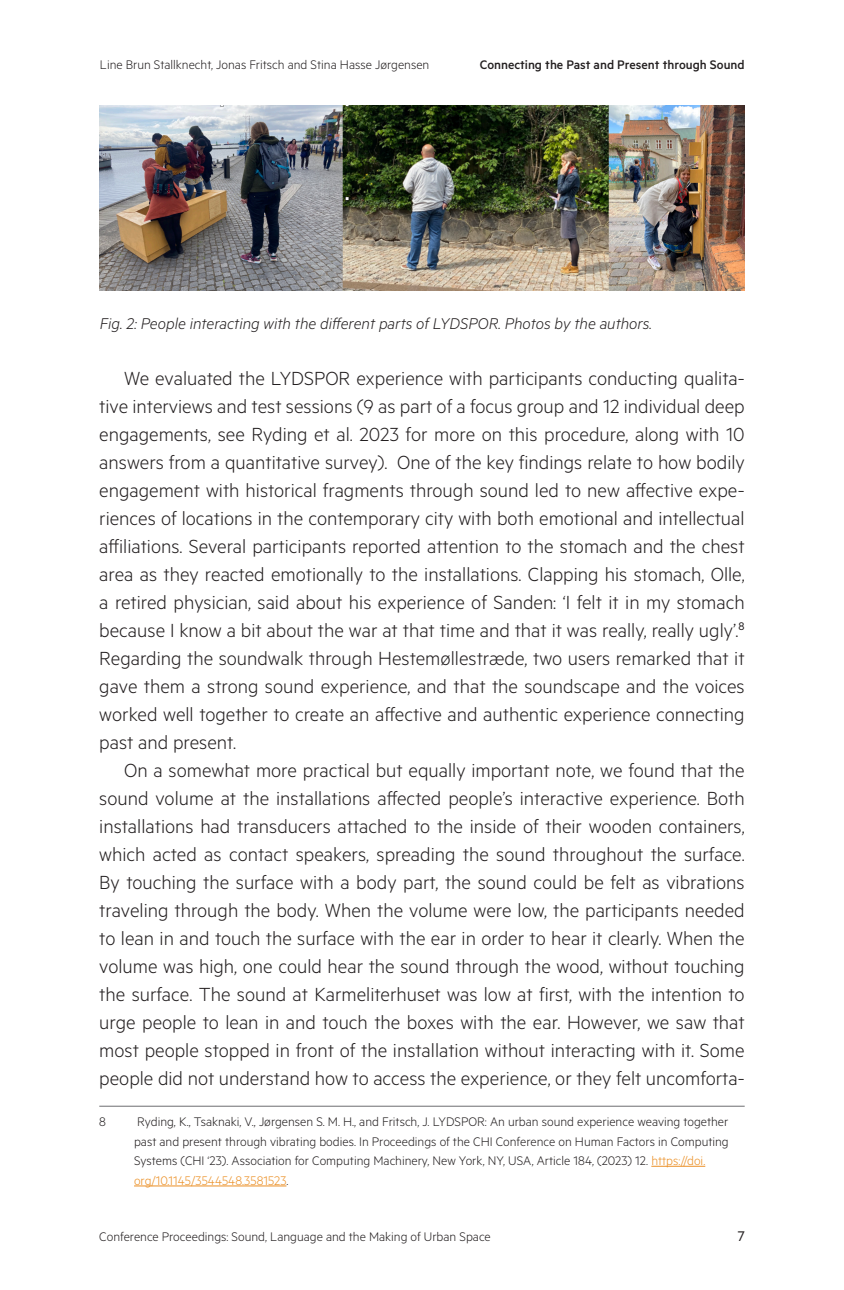
<style>
.page{position:relative;width:844px;height:1290px;background:#fff}
.page>*{position:absolute;margin:0;border:0;box-sizing:border-box;transform-origin:0 0}
._02_Brød{font:300 21.35px/28px "Metric";color:#231f20;text-align:justify}
.billedtekst{font:italic 300 17.5px "Metric";color:#231f20}
.t1{font:15.75px "Metric";color:#231f20}
.Note{font:300 14px/19.6px "Metric";color:#231f20}
.t2{font:500 14px "Metric";color:#231f20}
.s1{color:#eb8f24}
</style>
<div class="page">
<hr style="left:99px;top:1106px;width:645px;height:1px;background:#6c6d70">
<hr style="left:651px;top:1166px;width:54px;height:1px;background:#eb8f24">
<hr style="left:134px;top:1185px;width:152px;height:1px;background:#eb8f24">
<img style="left:99px;top:105px;width:645px;height:185px">
<p class="Note" style="left:100px;top:54px;width:331px">Line Brun Stallknecht, Jonas Fritsch and Stina Hasse Jørgensen</p>
<p class="t2" style="left:479px;top:57px;width:266px">Connecting the Past and Present through Sound</p>
<p class="billedtekst" style="left:100px;top:313px;width:553px">Fig. 2: People interacting with the different parts of LYDSPOR. Photos by the authors.</p>
<p class="_02_Brød" style="left:99px;top:363px;width:646px;text-indent:25px">We evaluated the LYDSPOR experience with participants conducting qualita&shy;tive interviews and test sessions (9 as part of a focus group and 12 individual deep engagements, see Ryding et al. 2023 for more on this procedure, along with 10 answers from a quantitative survey). One of the key findings relate to how bodily engagement with historical fragments through sound led to new affective expe&shy;riences of locations in the contemporary city with both emotional and intellectual affiliations. Several participants reported attention to the stomach and the chest area as they reacted emotionally to the installations. Clapping his stomach, Olle, a retired physician, said about his experience of Sanden: ‘I felt it in my stomach because I know a bit about the war at that time and that it was really, really ugly’.<sup>8<br></sup>Regarding the soundwalk through Hestemøllestræde, two users remarked that it gave them a strong sound experience, and that the soundscape and the voices worked well together to create an affective and authentic experience connecting past and present.</p>
<p class="_02_Brød" style="left:99px;top:755px;width:646px;text-indent:25px">On a somewhat more practical but equally important note, we found that the sound volume at the installations affected people’s interactive experience. Both installations had transducers attached to the inside of their wooden containers, which acted as contact speakers, spreading the sound throughout the surface.<br>By touching the surface with a body part, the sound could be felt as vibrations traveling through the body. When the volume were low, the participants needed to lean in and touch the surface with the ear in order to hear it clearly. When the volume was high, one could hear the sound through the wood, without touching the surface. The sound at Karmeliterhuset was low at first, with the intention to urge people to lean in and touch the boxes with the ear. However, we saw that most people stopped in front of the installation without interacting with it. Some people did not understand how to access the experience, or they felt uncomforta-</p>
<p class="Note" style="left:99px;top:1111px;width:8px">8</p>
<p class="Note" style="left:134px;top:1111px;width:596px">Ryding, K., Tsaknaki, V., Jørgensen S. M. H., and Fritsch, J. LYDSPOR: An urban sound experience weaving together past and present through vibrating bodies. In Proceedings of the CHI Conference on Human Factors in Computing Systems (CHI ‘23). Association for Computing Machinery, New York, NY, USA, Article 184, (2023) 12. <span class="s1">https://doi. org/10.1145/3544548.3581523</span>.</p>
<p class="Note" style="left:99px;top:1226px;width:393px">Conference Proceedings: Sound, Language and the Making of Urban Space</p>
<p class="t1" style="left:737px;top:1227px;width:8px">7</p>
</div>
